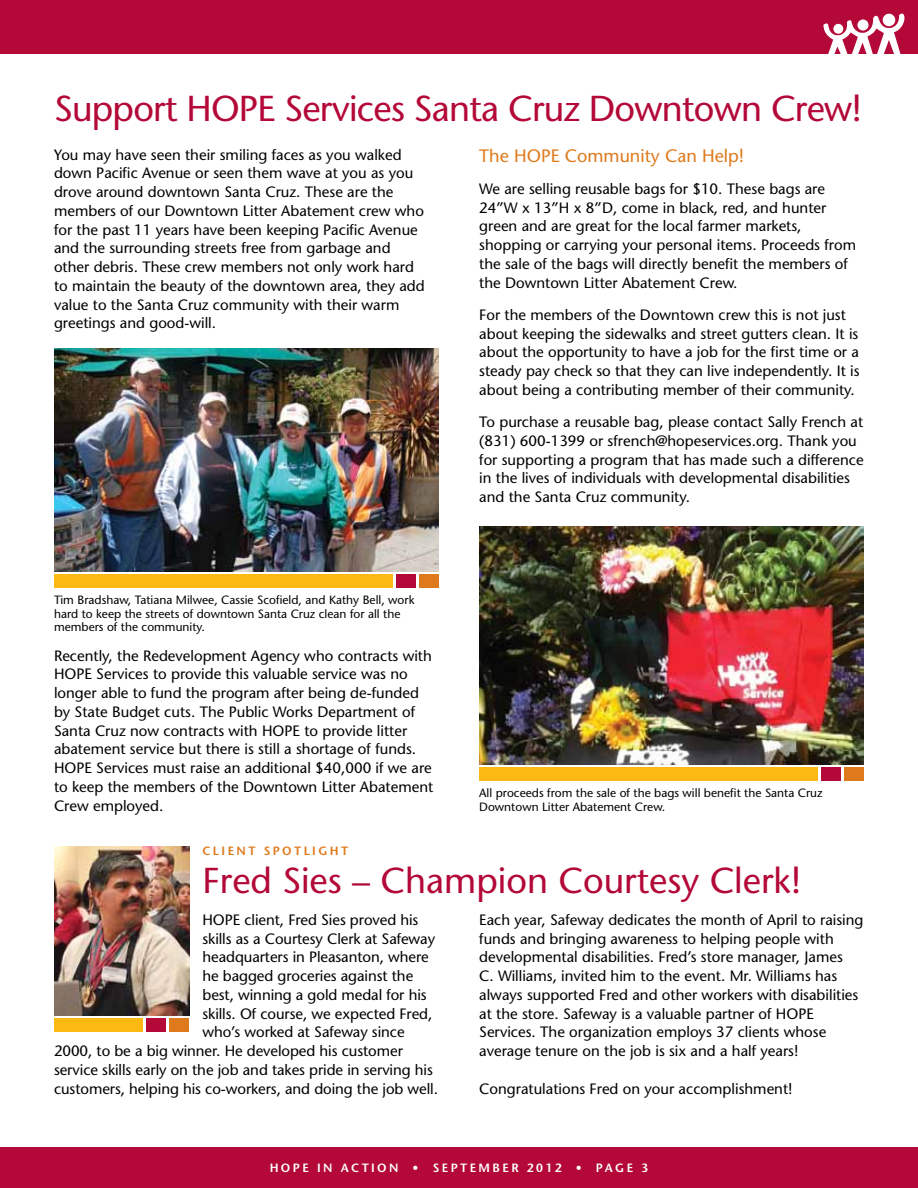
<style>
.page{position:relative;width:918px;height:1188px;background:#fff}
.page>*{position:absolute;margin:0;border:0;box-sizing:border-box;transform-origin:0 0}
.t1{font:500 36px "Stone Sans Std";letter-spacing:-.02em;color:#b30838}
.t2{font:500 36px "Stone Sans Std";color:#b30838}
.t3{font:500 18px "Stone Sans Std";color:#df7a1c}
.t4{font:500 15px/18.8px "Stone Sans Std";color:#000}
.t5{font:500 12px/13.5px "Stone Sans Std";color:#000}
.t6{font:600 12px "Stone Sans Std";letter-spacing:.2em;color:#fff}
.t7{font:600 12px "Stone Sans Std";letter-spacing:.2em;color:#df7a1c}
</style>
<div class="page">
<div style="left:0;top:1148px;width:918px;height:40px;background:#b30838"></div>
<div style="left:0;top:0;width:918px;height:54px;background:#b30838"></div>
<svg style="left:823px;top:13px;width:82px;height:41px"></svg>
<div style="left:833px;top:24px;width:10px;height:10px;background:#fff;border-radius:50%"></div>
<svg style="left:857px;top:19px;width:12px;height:12px"></svg>
<div style="left:883px;top:14px;width:12px;height:12px;background:#fff;border-radius:50%"></div>
<img style="left:54px;top:349px;width:385px;height:222px">
<div style="left:420px;top:574px;width:19px;height:14px;background:#df7a1c"></div>
<div style="left:397px;top:574px;width:19px;height:14px;background:#b30838"></div>
<div style="left:54px;top:574px;width:339px;height:14px;background:#fdb913"></div>
<img style="left:479px;top:527px;width:385px;height:237px">
<div style="left:845px;top:767px;width:19px;height:14px;background:#df7a1c"></div>
<div style="left:822px;top:767px;width:19px;height:14px;background:#b30838"></div>
<div style="left:479px;top:767px;width:339px;height:14px;background:#fdb913"></div>
<div style="left:170px;top:1019px;width:19px;height:13px;background:#df7a1c"></div>
<div style="left:147px;top:1019px;width:19px;height:13px;background:#b30838"></div>
<div style="left:54px;top:1019px;width:89px;height:13px;background:#fdb913"></div>
<img style="left:54px;top:846px;width:135px;height:169px">
<h1 class="t1" style="left:54px;top:87px;width:810px">Support HOPE Services Santa Cruz Downtown Crew!</h1>
<p class="t4" style="left:54px;top:145px;width:372px">You may have seen their smiling faces as you walked down Pacific Avenue or seen them wave at you as you drove around downtown Santa Cruz. These are the members of our Downtown Litter Abatement crew who for the past 11 years have been keeping Pacific Avenue and the surrounding streets free from garbage and other debris. These crew members not only work hard to maintain the beauty of the downtown area, they add value to the Santa Cruz community with their warm greetings and good-will.</p>
<p class="t3" style="left:479px;top:145px;width:266px">The HOPE Community Can Help!</p>
<p class="t4" style="left:479px;top:179px;width:378px">We are selling reusable bags for $10. These bags are 24”W x 13”H x 8”D, come in black, red, and hunter green and are great for the local farmer markets, shopping or carrying your personal items. Proceeds from the sale of the bags will directly benefit the members of the Downtown Litter Abatement Crew.</p>
<p class="t4" style="left:479px;top:305px;width:382px">For the members of the Downtown crew this is not just about keeping the sidewalks and street gutters clean. It is about the opportunity to have a job for the first time or a steady pay check so that they can live independently. It is about being a contributing member of their community.</p>
<p class="t4" style="left:479px;top:413px;width:386px">To purchase a reusable bag, please contact Sally French at (831) 600-1399 or sfrench@hopeservices.org. Thank you for supporting a program that has made such a difference in the lives of individuals with developmental disabilities and the Santa Cruz community.</p>
<p class="t5" style="left:54px;top:593px;width:362px">Tim Bradshaw, Tatiana Milwee, Cassie Scofield, and Kathy Bell, work hard to keep the streets of downtown Santa Cruz clean for all the members of the community.</p>
<p class="t4" style="left:54px;top:646px;width:381px">Recently, the Redevelopment Agency who contracts with HOPE Services to provide this valuable service was no longer able to fund the program after being de-funded by State Budget cuts. The Public Works Department of Santa Cruz now contracts with HOPE to provide litter abatement service but there is still a shortage of funds.<br>HOPE Services must raise an additional $40,000 if we are to keep the members of the Downtown Litter Abatement Crew employed.</p>
<p class="t5" style="left:479px;top:786px;width:345px">All proceeds from the sale of the bags will benefit the Santa Cruz<br>Downtown Litter Abatement Crew.</p>
<p class="t7" style="left:203px;top:844px;width:29px">CLIENT</p>
<p class="t7" style="left:264px;top:844px;width:86px">SPO TL IGH T</p>
<h1 class="t2" style="left:203px;top:859px;width:600px">Fred Sies – Champion Courtesy Clerk!</h1>
<p class="t4" style="left:203px;top:910px;width:217px">HOPE client, Fred Sies proved his</p>
<p class="t4" style="left:203px;top:929px;width:234px">skills as a Courtesy Clerk at Safeway</p>
<p class="t4" style="left:203px;top:948px;width:228px">headquarters in Pleasanton, where</p>
<p class="t4" style="left:203px;top:967px;width:212px">he bagged groceries against the</p>
<p class="t4" style="left:203px;top:985px;width:226px">best, winning a gold medal for his</p>
<p class="t4" style="left:203px;top:1004px;width:231px">skills. Of course, we expected Fred,</p>
<p class="t4" style="left:203px;top:1023px;width:204px">who’s worked at Safeway since</p>
<p class="t4" style="left:54px;top:1042px;width:350px">2000, to be a big winner. He developed his customer</p>
<p class="t4" style="left:54px;top:1060px;width:380px">service skills early on the job and takes pride in serving his</p>
<p class="t4" style="left:54px;top:1079px;width:386px">customers, helping his co-workers, and doing the job well.</p>
<p class="t4" style="left:479px;top:910px;width:386px">Each year, Safeway dedicates the month of April to raising funds and bringing awareness to helping people with developmental disabilities. Fred’s store manager, James<br>C. Williams, invited him to the event. Mr. Williams has always supported Fred and other workers with disabilities at the store. Safeway is a valuable partner of HOPE Services. The organization employs 37 clients whose average tenure on the job is six and a half years!</p>
<p class="t4" style="left:479px;top:1079px;width:315px">Congratulations Fred on your accomplishment!</p>
<p class="t6" style="left:270px;top:1161px;width:32px">HOPE</p>
<p class="t6" style="left:317px;top:1161px;width:333px">IN ACTIO N • SEPTEMBER 2012 • PAGE 3</p>
</div>
